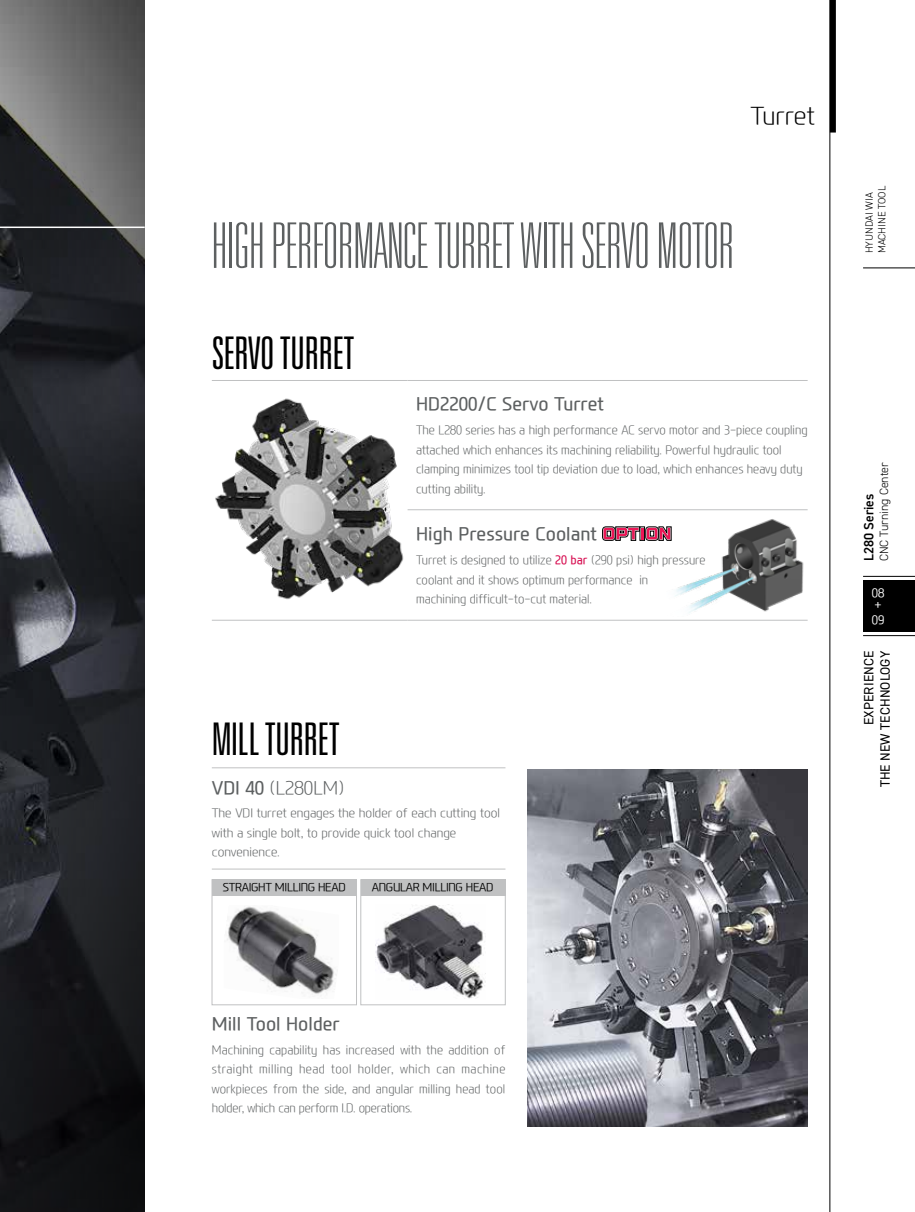
<style>
.page{position:relative;width:915px;height:1212px;background:#fff}
.page>*{position:absolute;margin:0;border:0;box-sizing:border-box;transform-origin:0 0}
.t1{font:100 ultra-condensed 63px "Univers LT Std";color:#5d6061}
.t2{font:300 ultra-condensed 45px "Univers LT Std";letter-spacing:-.02em;color:#000}
.t3{font:300 24px "Modern H Eco";letter-spacing:-.01em;color:#000}
.t4{font:500 18px "Modern H";color:#5d6061}
.t5{font:300 18px "Modern H Eco";color:#5d6061}
.t6{font:13.5px/16.2px "DIN2014";letter-spacing:.01em;color:#000;text-align:right}
.t7{font:600 13.5px "DIN2014";color:#000}
.t8{font:300 12px/19.5px "Modern H Eco";color:#5d6061;scale:.95 1}
.t9{font:300 12px/19.5px "Modern H Eco";color:#5d6061}
.t10{font:300 12px "DIN2014";color:#000}
.t11{font:300 12px/12px "Modern H";color:#fff}
.t12{font:300 11.25px "Modern H";letter-spacing:-.025em;color:#000}
.t13{font:300 10.5px/12.6px "DIN2014";color:#000}
.s1{font-family:"Modern H";font-weight:500;color:#d70f52}
.s2{font-family:"Modern H";font-weight:500}
</style>
<div class="page">
<svg style="left:0;top:0;width:145px;height:1212px;background:#2e2f33"></svg>
<hr style="left:0;top:227px;width:145px;height:1px;background:#fff">
<div style="left:360px;top:879px;width:145px;height:126px;background:#fff;border:1px solid #c0c1c2"></div>
<div style="left:360px;top:879px;width:145px;height:17px;background:#c0c1c2"></div>
<div style="left:212px;top:879px;width:144px;height:126px;background:#fff;border:1px solid #c0c1c2"></div>
<div style="left:212px;top:879px;width:144px;height:17px;background:#c0c1c2"></div>
<div style="left:862px;top:580px;width:52px;height:51px;background:#000"></div>
<hr style="left:862px;top:635px;width:52px;height:1px;background:#000">
<hr style="left:862px;top:576px;width:52px;height:1px;background:#000">
<hr style="left:862px;top:268px;width:52px;height:1px;background:#000">
<div style="left:829px;top:0;width:6px;height:133px;background:#000"></div>
<hr style="left:829px;top:0;width:1px;height:1212px;background:#000">
<img style="left:376px;top:904px;width:109px;height:95px">
<img style="left:227px;top:906px;width:110px;height:89px">
<hr style="left:212px;top:767px;width:293px;height:1px;background:#c0c1c2">
<hr style="left:212px;top:869px;width:293px;height:1px;background:#c0c1c2">
<img style="left:527px;top:769px;width:280px;height:358px">
<hr style="left:212px;top:380px;width:195px;height:1px;background:#c0c1c2">
<hr style="left:407px;top:380px;width:194px;height:1px;background:#c0c1c2">
<hr style="left:601px;top:380px;width:206px;height:1px;background:#c0c1c2">
<hr style="left:407px;top:509px;width:194px;height:1px;background:#c0c1c2">
<hr style="left:601px;top:509px;width:206px;height:1px;background:#c0c1c2">
<hr style="left:212px;top:620px;width:195px;height:1px;background:#c0c1c2">
<hr style="left:407px;top:620px;width:194px;height:1px;background:#c0c1c2">
<hr style="left:601px;top:620px;width:206px;height:1px;background:#c0c1c2">
<svg style="left:602px;top:527px;width:64px;height:13px"></svg>
<img style="left:215px;top:398px;width:194px;height:202px">
<img style="left:666px;top:519px;width:140px;height:102px">
<h3 class="t3" style="left:750px;top:99px;width:66px">Turret</h3>
<h1 class="t1" style="left:212px;top:214px;width:523px">HIGH PERFORMANCE TURRET WITH SERVO MOTOR</h1>
<h2 class="t2" style="left:212px;top:330px;width:145px">SERVO TURRET</h2>
<h3 class="t4" style="left:416px;top:392px;width:189px">HD2200/C Servo Turret</h3>
<p class="t8" style="left:416px;top:420px;width:413px">The L280 series has a high performance AC servo motor and 3-piece coupling attached which enhances its machining reliability. Powerful hydraulic tool clamping minimizes tool tip deviation due to load, which enhances heavy duty cutting ability.</p>
<h3 class="t4" style="left:416px;top:522px;width:182px">High Pressure Coolant</h3>
<p class="t8" style="left:416px;top:550px;width:306px">Turret is designed to utilize <span class="s1">20 bar</span> (290 psi) high pressure coolant and it shows optimum performance in<br>machining difficult-to-cut material.</p>
<h2 class="t2" style="left:212px;top:716px;width:130px">MILL TURRET</h2>
<h3 class="t5" style="left:212px;top:775px;width:134px"><span class="s2">VDI 40</span> (L280LM)</h3>
<p class="t9" style="left:212px;top:803px;width:290px">The VDI turret engages the holder of each cutting tool with a single bolt, to provide quick tool change convenience.</p>
<p class="t12" style="left:223px;top:880px;width:124px">STRAIGHT MILLING HEAD</p>
<p class="t12" style="left:371px;top:880px;width:123px">ANGULAR MILLING HEAD</p>
<p class="t13" style="left:862px;top:253px;width:69px;rotate:-90deg">HYUNDAI WIA<br>MACHINE TOOL</p>
<p class="t10" style="left:876px;top:561px;width:100px;rotate:-90deg">CNC Turning Center</p>
<p class="t7" style="left:859px;top:561px;width:69px;rotate:-90deg">L280 Series</p>
<p class="t11" style="left:871px;top:586px;width:14px">08 +</p>
<p class="t11" style="left:871px;top:613px;width:14px">09</p>
<p class="t6" style="left:860px;top:787px;width:138px;rotate:-90deg">EXPERIENCE<br>THE NEW TECHNOLOGY</p>
<h3 class="t4" style="left:212px;top:1011px;width:130px">Mill Tool Holder</h3>
<p class="t8" style="left:212px;top:1039px;width:310px;text-align:justify">Machining capability has increased with the addition of straight milling head tool holder, which can machine workpieces from the side, and angular milling head tool holder, which can perform I.D. operations.</p>
</div>
